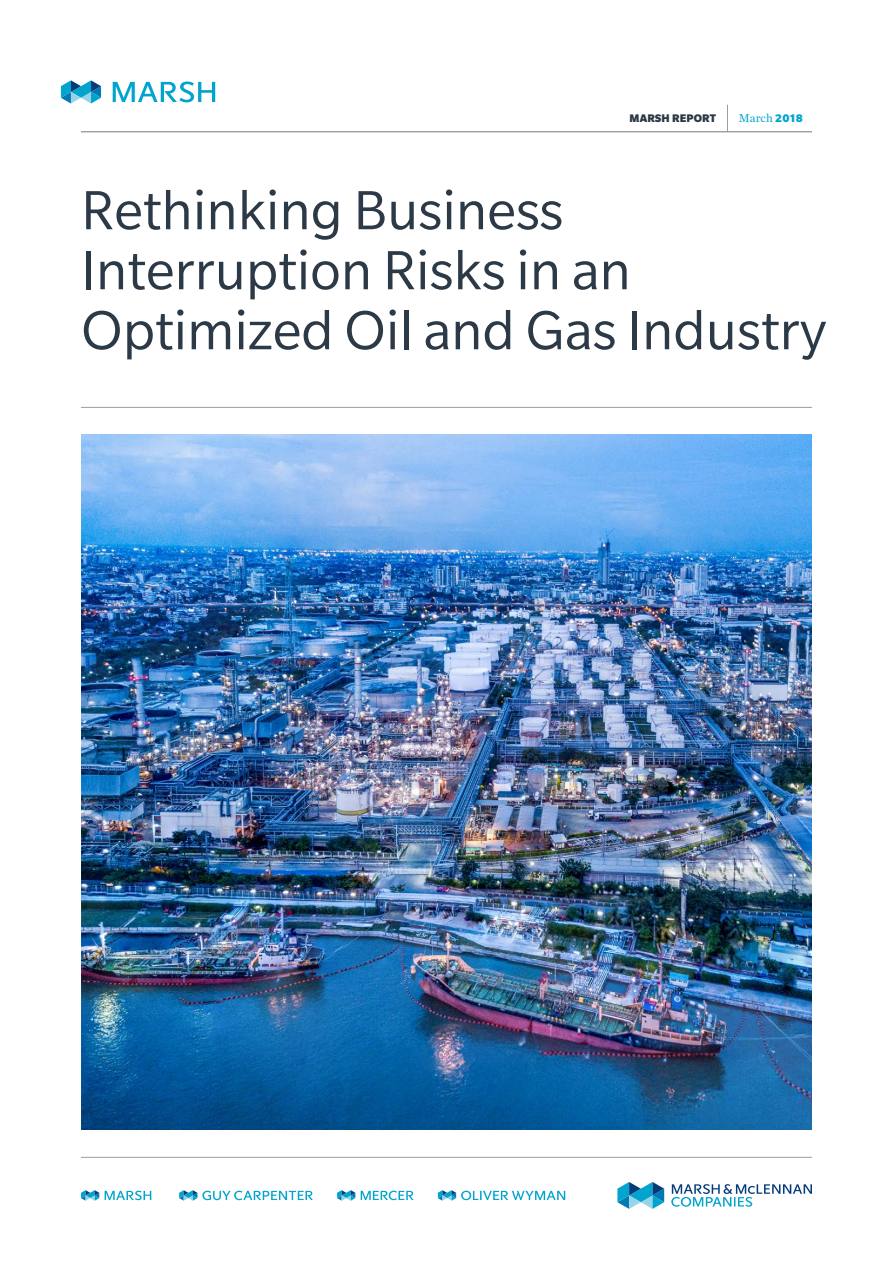
<style>
.page{position:relative;width:893px;height:1263px;background:#fff}
.page>*{position:absolute;margin:0;border:0;box-sizing:border-box;transform-origin:0 0}
.t1{font:60px/60px "Slate Pro";color:#2c3946}
.t2{font:900 12px "Slate Pro";letter-spacing:.01em;color:#2c3946}
.t3{font:12px "Chronicle Text G1";color:#00a4ce}
.s1{font-family:"Slate Pro";font-weight:900}
</style>
<div class="page">
<img style="left:81px;top:435px;width:731px;height:694px">
<svg style="left:61px;top:80px;width:40px;height:24px"></svg>
<svg style="left:113px;top:81px;width:102px;height:21px"></svg>
<svg style="left:671px;top:1184px;width:141px;height:23px"></svg>
<svg style="left:617px;top:1182px;width:47px;height:27px"></svg>
<svg style="left:81px;top:1190px;width:18px;height:11px"></svg>
<svg style="left:105px;top:1191px;width:46px;height:9px"></svg>
<svg style="left:179px;top:1190px;width:134px;height:11px"></svg>
<svg style="left:337px;top:1190px;width:18px;height:11px"></svg>
<svg style="left:361px;top:1191px;width:53px;height:9px"></svg>
<svg style="left:438px;top:1190px;width:127px;height:11px"></svg>
<hr style="left:81px;top:407px;width:731px;height:1px;background:#9d9d9c">
<hr style="left:81px;top:1157px;width:731px;height:1px;background:#9d9d9c">
<hr style="left:81px;top:132px;width:731px;height:1px;background:#9d9d9c">
<svg style="left:727px;top:105px;width:1px;height:26px"></svg>
<hr style="left:81px;top:131px;width:731px;height:1px;background:#9d9d9c">
<p class="t2" style="left:630px;top:111px;width:88px">MARSH REPORT</p>
<p class="t3" style="left:739px;top:109px;width:66px">March <span class="s1">2018</span></p>
<p class="t1" style="left:81px;top:180px;width:747px">Rethinking Business<br>Interruption Risks in an<br>Optimized Oil and Gas Industry</p>
</div>
